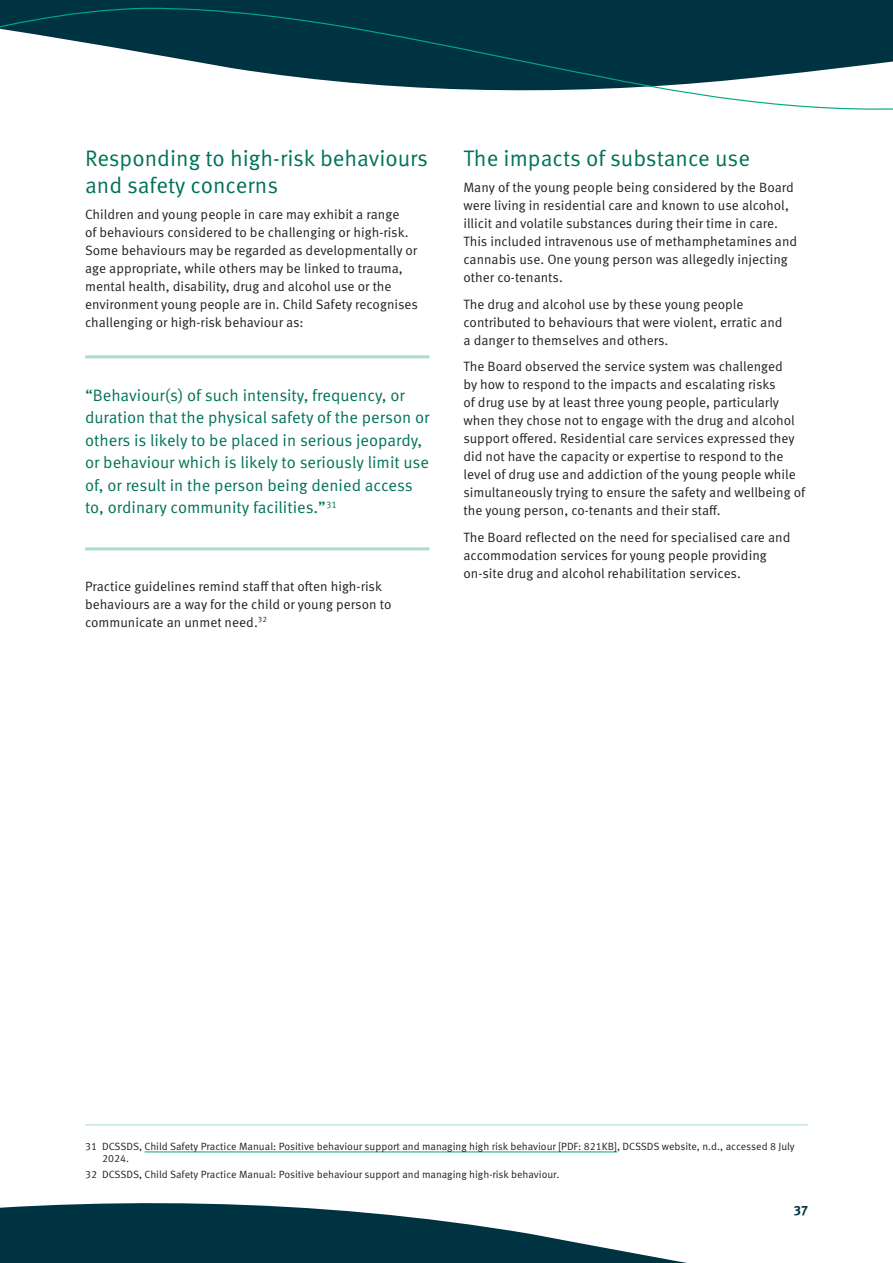
<style>
.page{position:relative;width:893px;height:1263px;background:#fff}
.page>*{position:absolute;margin:0;border:0;box-sizing:border-box;transform-origin:0 0}
.t1{font:22.5px/27px "Meta OT Norm";color:#007359}
.t2{font:16.5px/22.5px "Meta OT Norm";color:#007359}
.t3{font:13.5px/18px "Meta OT Norm";color:#231f20}
.t4{font:700 13.5px "Meta OT";color:#003342}
.t5{font:10.5px/12px "Meta OT Norm";color:#231f20}
</style>
<div class="page">
<hr style="left:85px;top:355px;width:344px;height:3px;background:#a9dbd2">
<hr style="left:85px;top:547px;width:344px;height:3px;background:#a9dbd2">
<hr style="left:85px;top:1125px;width:723px;height:1px;background:#a9dbd2">
<hr style="left:145px;top:1152px;width:472px;height:1px;background:#00a981">
<svg style="left:0;top:0;width:893px;height:110px"></svg>
<svg style="left:0;top:1203px;width:687px;height:60px;fill:#003342"></svg>
<h3 class="t1" style="left:85px;top:145px;width:345px">Responding to high-risk behaviours and safety concerns</h3>
<p class="t3" style="left:85px;top:206px;width:334px">Children and young people in care may exhibit a range<br>of behaviours considered to be challenging or high-risk.<br>Some behaviours may be regarded as developmentally or age appropriate, while others may be linked to trauma, mental health, disability, drug and alcohol use or the environment young people are in. Child Safety recognises challenging or high-risk behaviour as:</p>
<p class="t2" style="left:85px;top:384px;width:346px">“Behaviour(s) of such intensity, frequency, or duration that the physical safety of the person or others is likely to be placed in serious jeopardy, or behaviour which is likely to seriously limit use of, or result in the person being denied access to, ordinary community facilities.”<sup>31</sup></p>
<p class="t3" style="left:85px;top:577px;width:308px">Practice guidelines remind staff that often high-risk behaviours are a way for the child or young person to communicate an unmet need.<sup>32</sup></p>
<h3 class="t1" style="left:463px;top:145px;width:288px">The impacts of substance use</h3>
<p class="t3" style="left:463px;top:179px;width:335px">Many of the young people being considered by the Board were living in residential care and known to use alcohol, illicit and volatile substances during their time in care.<br>This included intravenous use of methamphetamines and cannabis use. One young person was allegedly injecting other co-tenants.</p>
<p class="t3" style="left:463px;top:295px;width:321px">The drug and alcohol use by these young people contributed to behaviours that were violent, erratic and a danger to themselves and others.</p>
<p class="t3" style="left:463px;top:358px;width:343px">The Board observed the service system was challenged<br>by how to respond to the impacts and escalating risks<br>of drug use by at least three young people, particularly when they chose not to engage with the drug and alcohol support offered. Residential care services expressed they did not have the capacity or expertise to respond to the level of drug use and addiction of the young people while simultaneously trying to ensure the safety and wellbeing of the young person, co-tenants and their staff.</p>
<p class="t3" style="left:463px;top:528px;width:328px">The Board reflected on the need for specialised care and accommodation services for young people providing on-site drug and alcohol rehabilitation services.</p>
<p class="t5" style="left:102px;top:1140px;width:694px;text-indent:-17px">31 DCSSDS, Child Safety Practice Manual: Positive behaviour support and managing high risk behaviour [PDF: 821KB], DCSSDS website, n.d., accessed 8 July<br>2024.</p>
<p class="t5" style="left:85px;top:1168px;width:476px">32 DCSSDS, Child Safety Practice Manual: Positive behaviour support and managing high-risk behaviour.</p>
<p class="t4" style="left:794px;top:1202px;width:16px">37</p>
</div>
